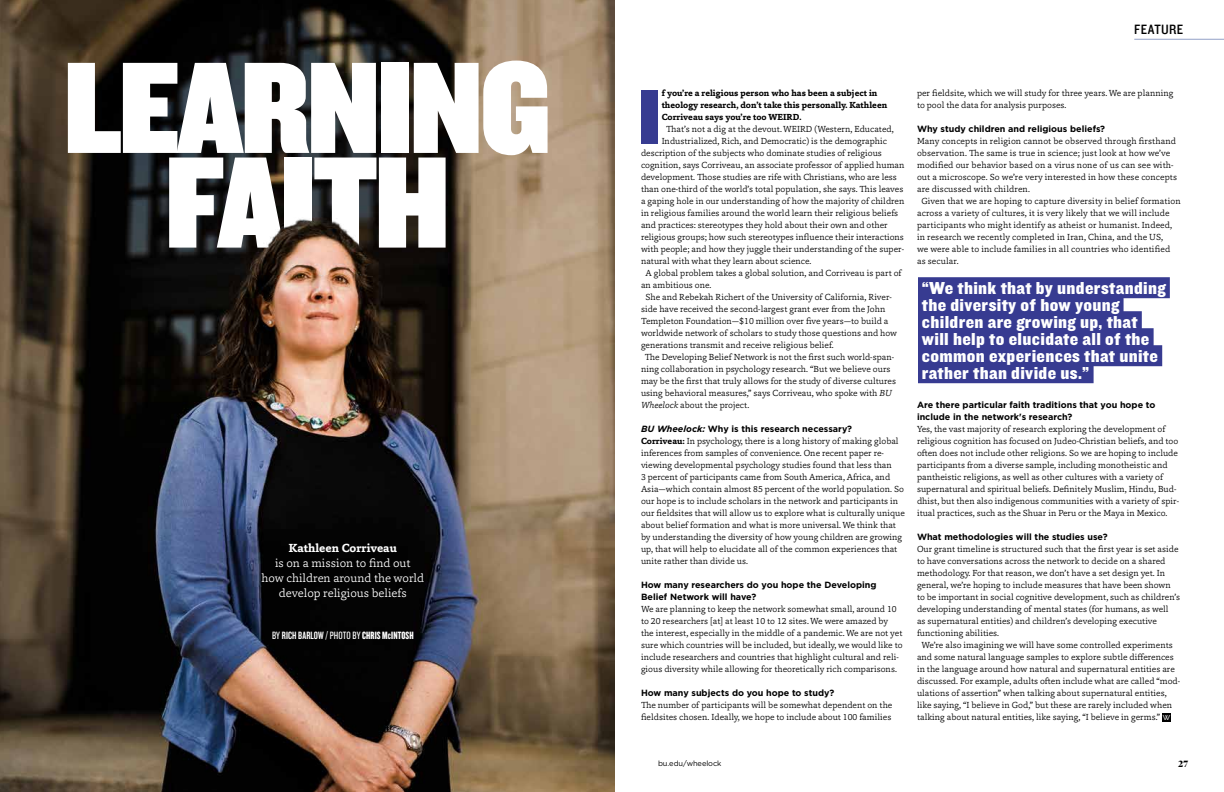
<style>
.page{position:relative;width:1224px;height:792px;background:#fff}
.page>*{position:absolute;margin:0;border:0;box-sizing:border-box;transform-origin:0 0}
.t1{font:135.2px/94.7px "Knockout 90 Ultmt Welterwt";letter-spacing:-.01em;color:#fff;text-align:center}
.t2{font:81.1px "Knockout 71 Full Middlewt";color:#373b91}
.t3{font:18px/17px "Knockout 71 Full Middlewt";letter-spacing:.02em;color:#fff}
.t4{font:14px "Knockout 30 Junior Welterwt";letter-spacing:.03em;color:#000}
.t5{font:300 12px/15px "Capita";color:#fff;text-align:center}
.t6{font:700 12px "Capita";color:#fff}
.t7{font:11px "Knockout 68 Full Featherwt";letter-spacing:.01em;color:#fff}
.t8{font:300 9px/12px "Capita";color:#000}
.t9{font:700 9px/12px "Gotham";color:#000}
.t10{font:700 9px/12px "Capita";color:#000}
.t11{font:700 9px "Tiempos Fine";color:#000}
.t12{font:7.5px "Gotham";letter-spacing:-.01em;color:#000}
.s1{font-family:"Knockout 28 Junior Feathrwt"}
.s2{font-family:"Knockout 48 Featherweight"}
.s3{font-style:italic}
.s4{font-weight:700}
.s5{font-family:"Raleway";font-weight:500;font-size:7.1px;color:#fff}
</style>
<div class="page">
<img style="left:0;top:0;width:615px;height:792px">
<div style="left:1162px;top:713px;width:9px;height:9px;background:#000"></div>
<div style="left:918px;top:277px;width:252px;height:21px;background:#373b91"></div>
<div style="left:918px;top:294px;width:206px;height:21px;background:#373b91"></div>
<div style="left:918px;top:311px;width:224px;height:21px;background:#373b91"></div>
<div style="left:918px;top:328px;width:236px;height:21px;background:#373b91"></div>
<div style="left:918px;top:345px;width:244px;height:21px;background:#373b91"></div>
<div style="left:918px;top:362px;width:176px;height:21px;background:#373b91"></div>
<hr style="left:1134px;top:39px;width:90px;height:1px;background:#25408f">
<h1 class="t1" style="left:65px;top:54px;width:487px">LEARNING<br>FAITH</h1>
<h3 class="t6" style="left:289px;top:540px;width:110px">Kathleen Corriveau</h3>
<h3 class="t5" style="left:262px;top:555px;width:164px">is on a mission to find out<br>how children around the world develop religious beliefs</h3>
<p class="t7" style="left:272px;top:629px;width:143px"><span class="s1">BY</span> <span class="s2">RICH BARLOW /</span> <span class="s1">PHOTO BY</span>CHRIS McINTOSH</p>
<h3 class="t4" style="left:1134px;top:20px;width:51px">FEATURE</h3>
<h2 class="t2" style="left:637px;top:63px;width:26px">I</h2>
<p class="t10" style="left:662px;top:87px;width:227px">f you’re a religious person who has been a subject in theology research, don’t take this personally. Kathleen<br>Corriveau says you’re too WEIRD.</p>
<p class="t8" style="left:666px;top:123px;width:229px">That’s not a dig at the devout. WEIRD (Western, Educated,</p>
<p class="t8" style="left:662px;top:135px;width:227px">Industrialized, Rich, and Democratic) is the demographic</p>
<p class="t8" style="left:641px;top:147px;width:243px">description of the subjects who dominate studies of religious</p>
<p class="t8" style="left:641px;top:159px;width:265px">cognition, says Corriveau, an associate professor of applied human</p>
<p class="t8" style="left:641px;top:171px;width:257px">development. Those studies are rife with Christians, who are less</p>
<p class="t8" style="left:641px;top:183px;width:264px">than one-third of the world’s total population, she says. This leaves</p>
<p class="t8" style="left:641px;top:195px;width:265px">a gaping hole in our understanding of how the majority of children</p>
<p class="t8" style="left:641px;top:207px;width:259px">in religious families around the world learn their religious beliefs</p>
<p class="t8" style="left:641px;top:219px;width:248px">and practices: stereotypes they hold about their own and other</p>
<p class="t8" style="left:641px;top:231px;width:265px">religious groups; how such stereotypes influence their interactions</p>
<p class="t8" style="left:641px;top:243px;width:265px">with people; and how they juggle their understanding of the super-</p>
<p class="t8" style="left:641px;top:255px;width:172px">natural with what they learn about science.</p>
<p class="t8" style="left:646px;top:267px;width:257px">A global problem takes a global solution, and Corriveau is part of</p>
<p class="t8" style="left:641px;top:279px;width:72px">an ambitious one.</p>
<p class="t8" style="left:646px;top:291px;width:248px">She and Rebekah Richert of the University of California, River-</p>
<p class="t8" style="left:641px;top:303px;width:246px">side have received the second-largest grant ever from the John</p>
<p class="t8" style="left:641px;top:315px;width:249px">Templeton Foundation—$10 million over five years—to build a</p>
<p class="t8" style="left:641px;top:327px;width:258px">worldwide network of scholars to study those questions and how</p>
<p class="t8" style="left:641px;top:339px;width:194px">generations transmit and receive religious belief.</p>
<p class="t8" style="left:645px;top:351px;width:251px">The Developing Belief Network is not the first such world-span-</p>
<p class="t8" style="left:641px;top:363px;width:251px">ning collaboration in psychology research. “But we believe ours</p>
<p class="t8" style="left:641px;top:375px;width:257px">may be the first that truly allows for the study of diverse cultures</p>
<p class="t8" style="left:641px;top:387px;width:252px">using behavioral measures,” says Corriveau, who spoke with <span class="s3">BU</span></p>
<p class="t8" style="left:641px;top:399px;width:110px"><span class="s3">Wheelock</span> about the project.</p>
<p class="t9" style="left:641px;top:423px;width:213px"><span class="s3">BU Wheelock:</span> Why is this research necessary?</p>
<p class="t8" style="left:641px;top:435px;width:266px"><span class="s4">Corriveau:</span> In psychology, there is a long history of making global inferences from samples of convenience. One recent paper re&shy;viewing developmental psychology studies found that less than<br>3 percent of participants came from South America, Africa, and Asia—which contain almost 85 percent of the world population. So our hope is to include scholars in the network and participants in our fieldsites that will allow us to explore what is culturally unique about belief formation and what is more universal. We think that by understanding the diversity of how young children are growing up, that will help to elucidate all of the common experiences that unite rather than divide us.</p>
<p class="t9" style="left:641px;top:579px;width:237px">How many researchers do you hope the Developing<br>Belief Network will have?</p>
<p class="t8" style="left:641px;top:603px;width:263px">We are planning to keep the network somewhat small, around 10 to 20 researchers [at] at least 10 to 12 sites. We were amazed by the interest, especially in the middle of a pandemic. We are not yet sure which countries will be included, but ideally, we would like to include researchers and countries that highlight cultural and reli&shy;gious diversity while allowing for theoretically rich comparisons.</p>
<p class="t9" style="left:641px;top:687px;width:195px">How many subjects do you hope to study?</p>
<p class="t8" style="left:641px;top:699px;width:253px">The number of participants will be somewhat dependent on the fieldsites chosen. Ideally, we hope to include about 100 families</p>
<p class="t8" style="left:917px;top:87px;width:258px">per fieldsite, which we will study for three years. We are planning to pool the data for analysis purposes.</p>
<p class="t9" style="left:917px;top:123px;width:190px">Why study children and religious beliefs?</p>
<p class="t8" style="left:917px;top:135px;width:261px">Many concepts in religion cannot be observed through firsthand</p>
<p class="t8" style="left:917px;top:147px;width:255px">observation. The same is true in science; just look at how we’ve</p>
<p class="t8" style="left:917px;top:159px;width:258px">modified our behavior based on a virus none of us can see with-</p>
<p class="t8" style="left:917px;top:171px;width:262px">out a microscope. So we’re very interested in how these concepts</p>
<p class="t8" style="left:917px;top:183px;width:115px">are discussed with children.</p>
<p class="t8" style="left:922px;top:195px;width:261px">Given that we are hoping to capture diversity in belief formation</p>
<p class="t8" style="left:917px;top:207px;width:254px">across a variety of cultures, it is very likely that we will include</p>
<p class="t8" style="left:917px;top:219px;width:257px">participants who might identify as atheist or humanist. Indeed,</p>
<p class="t8" style="left:917px;top:231px;width:248px">in research we recently completed in Iran, China, and the US,</p>
<p class="t8" style="left:917px;top:243px;width:255px">we were able to include families in all countries who identified</p>
<p class="t8" style="left:917px;top:255px;width:43px">as secular.</p>
<h3 class="t3" style="left:922px;top:279px;width:245px">“We think that by understanding the diversity of how young children are growing up, that will help to elucidate all of the common experiences that unite rather than divide us.”</h3>
<p class="t9" style="left:917px;top:399px;width:240px">Are there particular faith traditions that you hope to include in the network's research?</p>
<p class="t8" style="left:917px;top:423px;width:264px">Yes, the vast majority of research exploring the development of religious cognition has focused on Judeo-Christian beliefs, and too often does not include other religions. So we are hoping to include participants from a diverse sample, including monotheistic and pantheistic religions, as well as other cultures with a variety of supernatural and spiritual beliefs. Definitely Muslim, Hindu, Bud&shy;dhist, but then also indigenous communities with a variety of spir&shy;itual practices, such as the Shuar in Peru or the Maya in Mexico.</p>
<p class="t9" style="left:917px;top:531px;width:192px">What methodologies will the studies use?</p>
<p class="t8" style="left:917px;top:543px;width:263px">Our grant timeline is structured such that the first year is set aside</p>
<p class="t8" style="left:917px;top:555px;width:250px">to have conversations across the network to decide on a shared</p>
<p class="t8" style="left:917px;top:567px;width:250px">methodology. For that reason, we don’t have a set design yet. In</p>
<p class="t8" style="left:917px;top:579px;width:255px">general, we’re hoping to include measures that have been shown</p>
<p class="t8" style="left:917px;top:591px;width:265px">to be important in social cognitive development, such as children’s</p>
<p class="t8" style="left:917px;top:603px;width:253px">developing understanding of mental states (for humans, as well</p>
<p class="t8" style="left:917px;top:615px;width:242px">as supernatural entities) and children’s developing executive</p>
<p class="t8" style="left:917px;top:627px;width:84px">functioning abilities.</p>
<p class="t8" style="left:922px;top:639px;width:253px">We’re also imagining we will have some controlled experiments</p>
<p class="t8" style="left:917px;top:651px;width:258px">and some natural language samples to explore subtle differences</p>
<p class="t8" style="left:917px;top:663px;width:259px">in the language around how natural and supernatural entities are</p>
<p class="t8" style="left:917px;top:675px;width:265px">discussed. For example, adults often include what are called “mod-</p>
<p class="t8" style="left:917px;top:687px;width:251px">ulations of assertion” when talking about supernatural entities,</p>
<p class="t8" style="left:917px;top:699px;width:257px">like saying, “I believe in God,” but these are rarely included when</p>
<p class="t8" style="left:917px;top:711px;width:255px">talking about natural entities, like saying, “I believe in germs.” <span class="s5">W</span></p>
<p class="t12" style="left:658px;top:759px;width:65px">bu.edu/wheelock</p>
<p class="t11" style="left:1178px;top:759px;width:11px">27</p>
</div>
